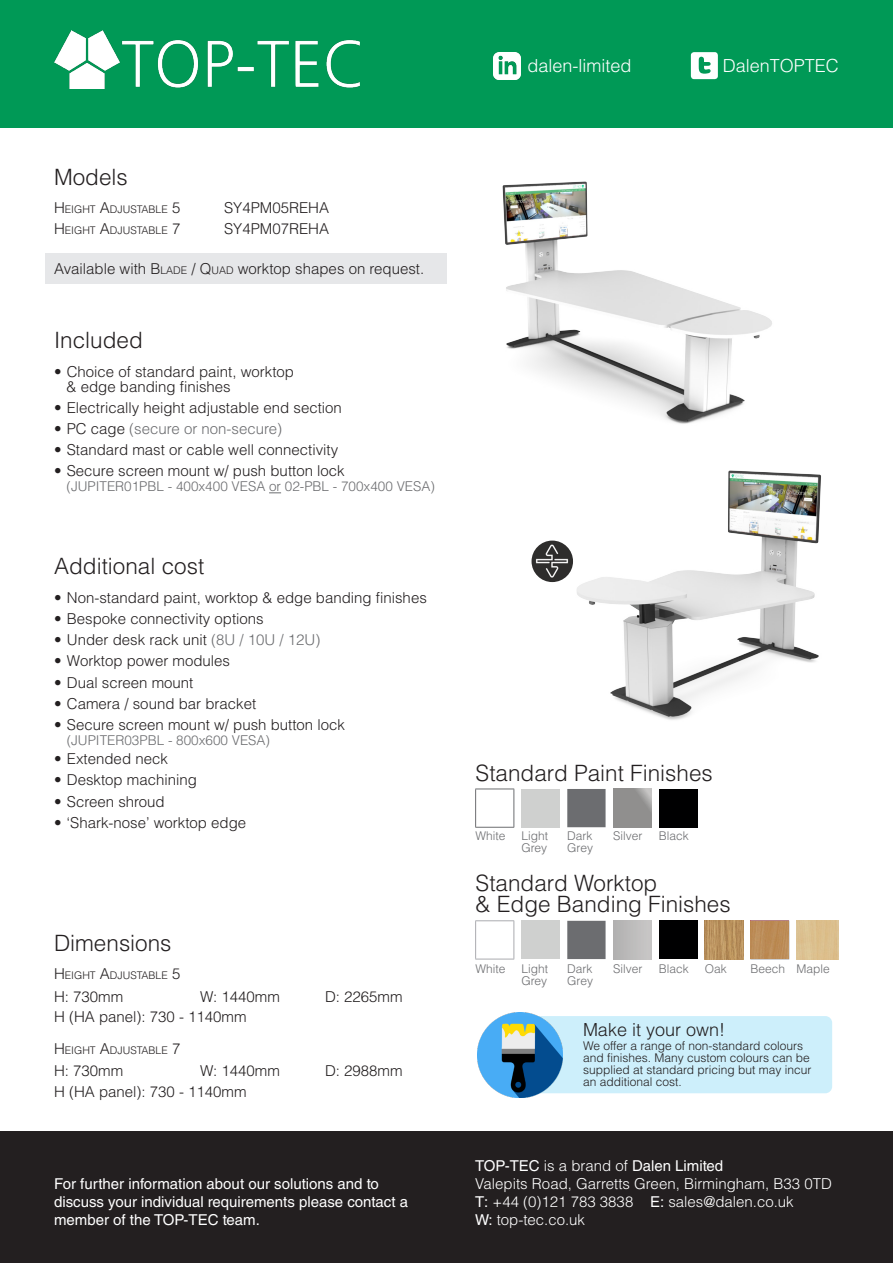
<style>
.page{position:relative;width:893px;height:1263px;background:#fff}
.page>*{position:absolute;margin:0;border:0;box-sizing:border-box;transform-origin:0 0}
.Main_SUBTITLE{font:300 22.5px "Helvetica LT Std";color:#231f20}
.t1{font:300 18px "Helvetica LT Std";color:#fff}
.Body_Style{font:300 18px "Helvetica LT Std";color:#231f20}
.Main_BODY_BULLETS{font:300 15px "Helvetica LT Std";color:#231f20}
.t2{font:15px/18px "Helvetica LT Std";color:#fff}
.t3{font:300 15px "Helvetica LT Std";color:#fff}
.Main_BODY{font:300 15px "Helvetica LT Std";color:#231f20}
.t4{font:300 15px "Helvetica LT Std";color:#6c6d70}
.Main_BODY_BULLETS-2{font:300 13.5px "Helvetica LT Std";color:#6c6d70}
.t5{font:300 12px/12px "Helvetica LT Std";color:#231f20}
.t6{font:300 12px/12px "Helvetica LT Std";color:#6c6d70}
.Main_BODY-2{font:300 10.5px "Helvetica LT Std";color:#231f20}
.s1{font-size:15px}
.s2{font-style:inherit}
.s3{font-size:10.5px}
.s4{color:#231f20}
.s5{color:#6c6d70}
.s6{font-weight:300}
.s7{font-weight:400}
</style>
<div class="page">
<div style="left:0;top:0;width:893px;height:128px;background:#009956"></div>
<div style="left:0;top:1131px;width:893px;height:132px;background:#231f20"></div>
<img style="left:54px;top:30px;width:305px;height:59px">
<img style="left:502px;top:181px;width:270px;height:243px">
<img style="left:533px;top:470px;width:288px;height:250px">
<div style="left:521px;top:789px;width:39px;height:38px;background:#cfd0cf"></div>
<svg style="left:567px;top:789px;width:39px;height:170px"></svg>
<svg style="left:613px;top:789px;width:38px;height:38px"></svg>
<div style="left:659px;top:789px;width:38px;height:38px;background:#000001"></div>
<div style="left:521px;top:921px;width:39px;height:38px;background:#cfd0cf"></div>
<div style="left:613px;top:921px;width:38px;height:38px;background:#bdbcbb"></div>
<div style="left:659px;top:921px;width:38px;height:38px;background:#000001"></div>
<hr style="left:475px;top:789px;width:39px;height:1px;background:#6c6d70">
<hr style="left:475px;top:789px;width:1px;height:38px;background:#6c6d70">
<hr style="left:514px;top:789px;width:1px;height:38px;background:#6c6d70">
<hr style="left:475px;top:827px;width:39px;height:1px;background:#6c6d70">
<hr style="left:475px;top:920px;width:39px;height:1px;background:#aaabaf">
<hr style="left:475px;top:921px;width:1px;height:38px;background:#aaabaf">
<hr style="left:514px;top:921px;width:1px;height:38px;background:#aaabaf">
<hr style="left:750px;top:920px;width:39px;height:1px;background:#aaabaf">
<hr style="left:750px;top:921px;width:1px;height:38px;background:#aaabaf">
<hr style="left:788px;top:921px;width:1px;height:38px;background:#aaabaf">
<hr style="left:475px;top:959px;width:39px;height:1px;background:#aaabaf">
<hr style="left:750px;top:959px;width:39px;height:1px;background:#aaabaf">
<img style="left:705px;top:921px;width:38px;height:38px">
<img style="left:751px;top:921px;width:37px;height:38px">
<img style="left:796px;top:921px;width:43px;height:38px">
<div style="left:511px;top:1016px;width:321px;height:77px;background:#cdeffb;border-radius:7px"></div>
<img style="left:477px;top:1012px;width:85px;height:85px">
<div style="left:45px;top:253px;width:401px;height:31px;background:#e6e7e9"></div>
<svg style="left:269px;top:492px;width:12px;height:1px"></svg>
<svg style="left:691px;top:52px;width:27px;height:27px"></svg>
<img style="left:493px;top:52px;width:27px;height:27px">
<img style="left:531px;top:541px;width:42px;height:41px;border-radius:21px">
<p class="Main_SUBTITLE" style="left:54px;top:162px;width:75px">Models</p>
<p class="Main_BODY-2" style="left:54px;top:203px;width:128px"><span class="s1">H</span>EIGHT <span class="s1">A</span>DJUSTABLE <span class="s1">5</span></p>
<p class="Main_BODY_BULLETS" style="left:224px;top:198px;width:107px">SY4PM05REHA</p>
<p class="Main_BODY-2" style="left:54px;top:224px;width:128px"><span class="s1">H</span>EIGHT <span class="s1">A</span>DJUSTABLE <span class="s1">7</span></p>
<p class="Main_BODY_BULLETS" style="left:224px;top:220px;width:107px">SY4PM07REHA</p>
<p class="Main_BODY_BULLETS" style="left:54px;top:259px;width:372px">Available with <span class="s2">B</span> <span class="s3">LADE</span> <span class="s2">/ Q</span><span class="s3">UAD</span> worktop shapes on request.</p>
<p class="Main_SUBTITLE" style="left:54px;top:326px;width:90px">Included</p>
<p class="Main_BODY_BULLETS" style="left:54px;top:362px;width:242px">• Choice of standard paint, worktop</p>
<p class="Main_BODY_BULLETS" style="left:67px;top:377px;width:166px">&amp; edge banding finishes</p>
<p class="Main_BODY_BULLETS" style="left:54px;top:398px;width:289px">• Electrically height adjustable end section</p>
<p class="t4" style="left:54px;top:419px;width:230px"><span class="s4">• PC cage</span> (secure or non-secure)</p>
<p class="Main_BODY_BULLETS" style="left:54px;top:440px;width:286px">• Standard mast or cable well connectivity</p>
<p class="Main_BODY_BULLETS" style="left:54px;top:462px;width:292px">• Secure screen mount w/ push button lock</p>
<p class="Main_BODY_BULLETS-2" style="left:67px;top:478px;width:370px">(JUPITER01PBL - 400x400 VESA or 02-PBL - 700x400 VESA)</p>
<p class="Main_SUBTITLE" style="left:54px;top:552px;width:152px">Additional cost</p>
<p class="Main_BODY_BULLETS" style="left:54px;top:588px;width:374px">• Non-standard paint, worktop &amp; edge banding finishes</p>
<p class="Main_BODY_BULLETS" style="left:54px;top:609px;width:211px">• Bespoke connectivity options</p>
<p class="Main_BODY_BULLETS" style="left:54px;top:630px;width:268px">• Under desk rack unit <span class="s5">(8U / 10U / 12U)</span></p>
<p class="Main_BODY_BULLETS" style="left:54px;top:652px;width:177px">• Worktop power modules</p>
<p class="Main_BODY_BULLETS" style="left:54px;top:673px;width:141px">• Dual screen mount</p>
<p class="Main_BODY_BULLETS" style="left:54px;top:694px;width:203px">• Camera / sound bar bracket</p>
<p class="Main_BODY_BULLETS" style="left:54px;top:715px;width:292px">• Secure screen mount w/ push button lock</p>
<p class="Main_BODY_BULLETS-2" style="left:67px;top:732px;width:205px">(JUPITER03PBL - 800x600 VESA)</p>
<p class="Main_BODY_BULLETS" style="left:54px;top:749px;width:115px">• Extended neck</p>
<p class="Main_BODY_BULLETS" style="left:54px;top:771px;width:144px">• Desktop machining</p>
<p class="Main_BODY_BULLETS" style="left:54px;top:792px;width:112px">• Screen shroud</p>
<p class="Main_BODY_BULLETS" style="left:54px;top:813px;width:193px">• ‘Shark-nose’ worktop edge</p>
<p class="Main_SUBTITLE" style="left:54px;top:928px;width:119px">Dimensions</p>
<p class="Main_BODY-2" style="left:54px;top:969px;width:128px"><span class="s1">H</span>EIGHT <span class="s1">A</span>DJUSTABLE <span class="s1">5</span></p>
<p class="Main_BODY" style="left:54px;top:987px;width:71px">H: 730mm</p>
<p class="Main_BODY" style="left:200px;top:987px;width:81px">W: 1440mm</p>
<p class="Main_BODY" style="left:325px;top:987px;width:79px">D: 2265mm</p>
<p class="Main_BODY" style="left:54px;top:1007px;width:194px">H (HA panel): 730 - 1140mm</p>
<p class="Main_BODY-2" style="left:54px;top:1044px;width:128px"><span class="s1">H</span>EIGHT <span class="s1">A</span>DJUSTABLE <span class="s1">7</span></p>
<p class="Main_BODY" style="left:54px;top:1061px;width:71px">H: 730mm</p>
<p class="Main_BODY" style="left:200px;top:1061px;width:81px">W: 1440mm</p>
<p class="Main_BODY" style="left:325px;top:1061px;width:79px">D: 2988mm</p>
<p class="Main_BODY" style="left:54px;top:1082px;width:194px">H (HA panel): 730 - 1140mm</p>
<p class="t2" style="left:54px;top:1174px;width:356px">For further information about our solutions and to discuss your individual requirements please contact a member of the TOP-TEC team.</p>
<p class="t1" style="left:527px;top:54px;width:106px">dalen-limited</p>
<p class="t1" style="left:723px;top:54px;width:118px">DalenTOPTEC</p>
<p class="Main_SUBTITLE" style="left:476px;top:759px;width:239px">Standard Paint Finishes</p>
<p class="t6" style="left:476px;top:830px;width:32px">White</p>
<p class="t6" style="left:521px;top:830px;width:28px">Light<br>Grey</p>
<p class="t6" style="left:567px;top:830px;width:27px">Dark<br>Grey</p>
<p class="t6" style="left:613px;top:830px;width:31px">Silver</p>
<p class="t6" style="left:659px;top:830px;width:32px">Black</p>
<p class="Main_SUBTITLE" style="left:476px;top:869px;width:183px">Standard Worktop</p>
<p class="Main_SUBTITLE" style="left:476px;top:890px;width:257px">&amp; Edge Banding Finishes</p>
<p class="t6" style="left:476px;top:963px;width:32px">White</p>
<p class="t6" style="left:521px;top:963px;width:28px">Light<br>Grey</p>
<p class="t6" style="left:567px;top:963px;width:27px">Dark<br>Grey</p>
<p class="t6" style="left:613px;top:963px;width:31px">Silver</p>
<p class="t6" style="left:659px;top:963px;width:32px">Black</p>
<p class="t6" style="left:705px;top:963px;width:24px">Oak</p>
<p class="t6" style="left:751px;top:963px;width:36px">Beech</p>
<p class="t6" style="left:796px;top:963px;width:35px">Maple</p>
<p class="Body_Style" style="left:583px;top:1018px;width:144px">Make it your own!</p>
<p class="t5" style="left:583px;top:1040px;width:230px">We offer a range of non-standard colours and finishes. Many custom colours can be supplied at standard pricing but may incur an additional cost.</p>
<p class="t2" style="left:475px;top:1156px;width:249px">TOP-TEC <span class="s6">is a brand of</span> Dalen Limited</p>
<p class="t3" style="left:475px;top:1174px;width:358px">Valepits Road, Garretts Green, Birmingham, B33 0TD</p>
<p class="t3" style="left:475px;top:1192px;width:320px"><span class="s7">T:</span> +44 (0)121 783 3838 <span class="s7">E:</span> sales@dalen.co.uk</p>
<p class="t3" style="left:475px;top:1210px;width:111px"><span class="s7">W:</span> top-tec.co.uk</p>
</div>
